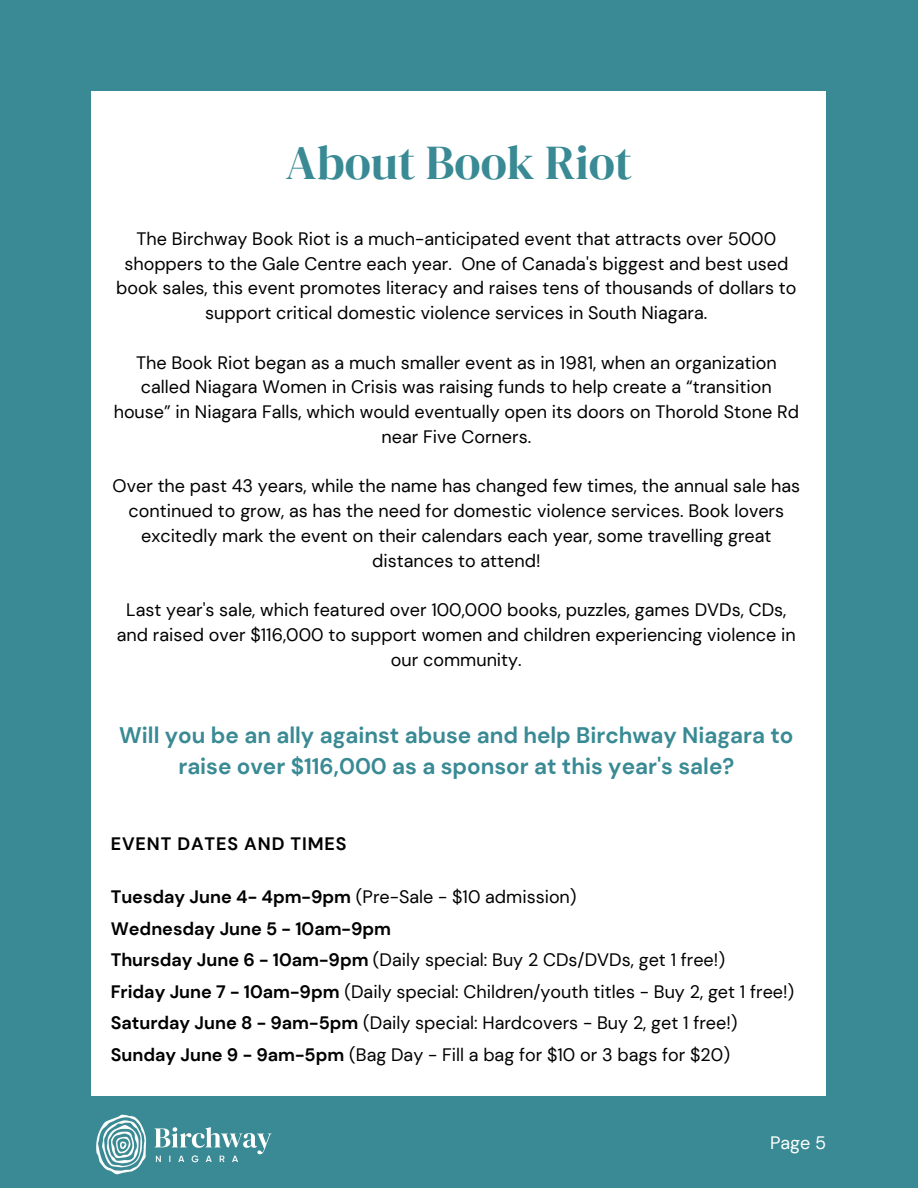
<style>
.page{position:relative;width:918px;height:1188px;background:#398a94}
.page>*{position:absolute;margin:0;border:0;box-sizing:border-box;transform-origin:0 0}
.t1{font:48px "DM Serif Display";color:#398a94}
.t2{font:700 22.5px/30.3px "DM Sans";color:#398a94;text-align:center}
.t3{font:18px/24.8px "DM Sans";color:#000;text-align:center}
.t4{font:700 18px "DM Sans";color:#000}
.t5{font:700 18px "DM Sans";letter-spacing:.05em;color:#000}
.t6{font:18px "DM Sans";color:#fff}
.s1{font-weight:700}
</style>
<div class="page">
<div style="left:92px;top:92px;width:734px;height:1004px;background:#fff"></div>
<img style="left:96px;top:1114px;width:176px;height:61px">
<h1 class="t1" style="left:286px;top:129px;width:348px">About Book Riot</h1>
<p class="t3" style="left:116px;top:226px;width:682px">The Birchway Book Riot is a much-anticipated event that attracts over 5000 shoppers to the Gale Centre each year. One of Canada's biggest and best used book sales, this event promotes literacy and raises tens of thousands of dollars to support critical domestic violence services in South Niagara.</p>
<p class="t3" style="left:114px;top:350px;width:687px">The Book Riot began as a much smaller event as in 1981, when an organization called Niagara Women in Crisis was raising funds to help create a “transition house” in Niagara Falls, which would eventually open its doors on Thorold Stone Rd near Five Corners.</p>
<p class="t3" style="left:113px;top:474px;width:689px">Over the past 43 years, while the name has changed few times, the annual sale has continued to grow, as has the need for domestic violence services. Book lovers excitedly mark the event on their calendars each year, some travelling great distances to attend!</p>
<p class="t3" style="left:117px;top:598px;width:680px">Last year's sale, which featured over 100,000 books, puzzles, games DVDs, CDs, and raised over $116,000 to support women and children experiencing violence in our community.</p>
<h2 class="t2" style="left:119px;top:720px;width:676px">Will you be an ally against abuse and help Birchway Niagara to raise over $116,000 as a sponsor at this year's sale?</h2>
<h3 class="t5" style="left:111px;top:832px;width:237px">EVENT DATES AND TIMES</h3>
<p class="t3" style="left:111px;top:885px;width:467px"><span class="s1">Tuesday June 4- 4pm-9pm</span> (Pre-Sale - $10 admission)</p>
<p class="t4" style="left:111px;top:917px;width:282px">Wednesday June 5 - 10am-9pm</p>
<p class="t3" style="left:111px;top:948px;width:616px"><span class="s1">Thursday June 6 - 10am-9pm</span> (Daily special: Buy 2 CDs/DVDs, get 1 free!)</p>
<p class="t3" style="left:111px;top:979px;width:685px"><span class="s1">Friday June 7 - 10am-9pm</span> (Daily special: Children/youth titles - Buy 2, get 1 free!)</p>
<p class="t3" style="left:111px;top:1011px;width:628px"><span class="s1">Saturday June 8 - 9am-5pm</span> (Daily special: Hardcovers - Buy 2, get 1 free!)</p>
<p class="t3" style="left:111px;top:1042px;width:621px"><span class="s1">Sunday June 9 - 9am-5pm</span> (Bag Day - Fill a bag for $10 or 3 bags for $20)</p>
<p class="t6" style="left:770px;top:1131px;width:58px">Page 5</p>
</div>
